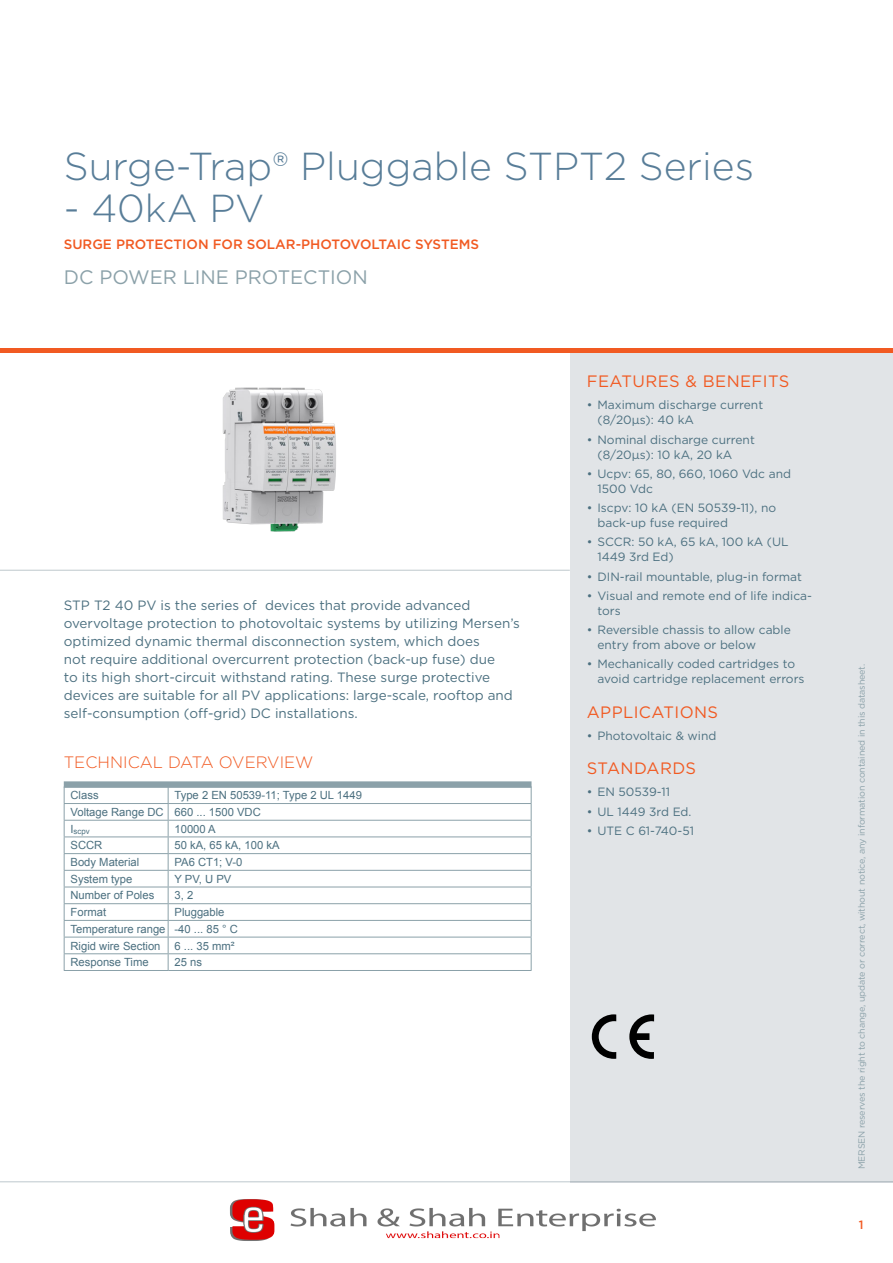
<style>
.page{position:relative;width:893px;height:1263px;background:#fff}
.page>*{position:absolute;margin:0;border:0;box-sizing:border-box;transform-origin:0 0}
.t1{font:300 39px "Gotham";color:#587d98}
.t2{font:19.5px "Gotham";color:#8ba1a9}
.t3{font:16.5px "Gotham";letter-spacing:.025em;color:#f15a22}
.t4{font:300 16.5px "Gotham";color:#f15a22}
.t5{font:13.5px/18px "Gotham";color:#4c7080}
.t6{font:500 13.5px "Gotham";color:#f15a22}
.t7{font:12px/15px "Gotham";color:#4c7080}
.t8{font:500 12px "Gotham";color:#f15a22}
.t9{font:11.25px/16.6px "Arial";color:#4c7080}
.t10{font:9px "Gotham";letter-spacing:-.015em;color:#8ba1a9}
.t11{font:7.8px "Arial";color:#4c7080}
</style>
<div class="page">
<hr style="left:0;top:1181px;width:893px;height:1px;background:#bec8cd">
<div style="left:570px;top:353px;width:323px;height:829px;background:#e1e4e7"></div>
<hr style="left:0;top:349px;width:893px;height:4px;background:#f15a22">
<hr style="left:0;top:570px;width:570px;height:1px;background:#bec8cd">
<div style="left:64px;top:781px;width:467px;height:7px;background:#8ba1a9"></div>
<hr style="left:64px;top:803px;width:104px;height:1px;background:#8ba1a9">
<hr style="left:168px;top:803px;width:363px;height:1px;background:#8ba1a9">
<hr style="left:64px;top:820px;width:104px;height:1px;background:#8ba1a9">
<hr style="left:168px;top:820px;width:363px;height:1px;background:#8ba1a9">
<hr style="left:64px;top:836px;width:104px;height:1px;background:#8ba1a9">
<hr style="left:168px;top:836px;width:363px;height:1px;background:#8ba1a9">
<hr style="left:64px;top:853px;width:104px;height:1px;background:#8ba1a9">
<hr style="left:168px;top:853px;width:363px;height:1px;background:#8ba1a9">
<hr style="left:64px;top:870px;width:104px;height:1px;background:#8ba1a9">
<hr style="left:168px;top:870px;width:363px;height:1px;background:#8ba1a9">
<hr style="left:64px;top:887px;width:104px;height:1px;background:#8ba1a9">
<hr style="left:168px;top:887px;width:363px;height:1px;background:#8ba1a9">
<hr style="left:64px;top:903px;width:104px;height:1px;background:#8ba1a9">
<hr style="left:168px;top:903px;width:363px;height:1px;background:#8ba1a9">
<hr style="left:64px;top:920px;width:104px;height:1px;background:#8ba1a9">
<hr style="left:168px;top:920px;width:363px;height:1px;background:#8ba1a9">
<hr style="left:64px;top:937px;width:104px;height:1px;background:#8ba1a9">
<hr style="left:168px;top:937px;width:363px;height:1px;background:#8ba1a9">
<hr style="left:64px;top:953px;width:104px;height:1px;background:#8ba1a9">
<svg style="left:64px;top:788px;width:1px;height:182px"></svg>
<hr style="left:64px;top:970px;width:104px;height:1px;background:#8ba1a9">
<hr style="left:168px;top:953px;width:363px;height:1px;background:#8ba1a9">
<svg style="left:168px;top:788px;width:1px;height:182px"></svg>
<svg style="left:531px;top:787px;width:1px;height:183px"></svg>
<hr style="left:168px;top:970px;width:363px;height:1px;background:#8ba1a9">
<img style="left:222px;top:387px;width:114px;height:145px">
<svg style="left:629px;top:1014px;width:25px;height:45px"></svg>
<svg style="left:592px;top:1014px;width:24px;height:45px"></svg>
<img style="left:230px;top:1199px;width:426px;height:42px">
<h1 class="t1" style="left:64px;top:142px;width:692px">Surge-Trap® Pluggable STPT2 Series</h1>
<h1 class="t1" style="left:64px;top:184px;width:202px">- 40kA PV</h1>
<p class="t6" style="left:64px;top:235px;width:417px">SURGE PROTECTION FOR SOLAR-PHOTOVOLTAIC SYSTEMS</p>
<h2 class="t2" style="left:64px;top:264px;width:306px">DC POWER LINE PROTECTION</h2>
<p class="t5" style="left:64px;top:596px;width:458px">STP T2 40 PV is the series of devices that provide advanced overvoltage protection to photovoltaic systems by utilizing Mersen’s optimized dynamic thermal disconnection system, which does<br>not require additional overcurrent protection (back-up fuse) due<br>to its high short-circuit withstand rating. These surge protective devices are suitable for all PV applications: large-scale, rooftop and self-consumption (off-grid) DC installations.</p>
<h3 class="t4" style="left:64px;top:751px;width:251px">TECHNICAL DATA OVERVIEW</h3>
<p class="t9" style="left:71px;top:787px;width:30px">Class</p>
<p class="t9" style="left:71px;top:787px;width:293px;text-indent:104px">Type 2 EN 50539-11; Type 2 UL 1449<br>Voltage Range DC 660 ... 1500 VDC</p>
<p class="t11" style="left:71px;top:826px;width:21px"><sup>I</sup>scpv</p>
<p class="t9" style="left:175px;top:820px;width:43px">10000 A</p>
<p class="t9" style="left:71px;top:837px;width:33px">SCCR</p>
<p class="t9" style="left:175px;top:837px;width:107px">50 kA, 65 kA, 100 kA</p>
<p class="t9" style="left:71px;top:854px;width:70px">Body Material</p>
<p class="t9" style="left:175px;top:854px;width:69px">PA6 CT1; V-0</p>
<p class="t9" style="left:71px;top:870px;width:63px">System type</p>
<p class="t9" style="left:175px;top:870px;width:58px">Y PV, U PV</p>
<p class="t9" style="left:71px;top:887px;width:85px">Number of Poles</p>
<p class="t9" style="left:175px;top:887px;width:20px">3, 2</p>
<p class="t9" style="left:71px;top:904px;width:37px">Format</p>
<p class="t9" style="left:71px;top:904px;width:169px;text-indent:104px">Pluggable<br>Temperature range -40 ... 85 ° C<br>Rigid wire Section 6 ... 35 mm²<br>Response Time</p>
<p class="t9" style="left:175px;top:954px;width:29px">25 ns</p>
<h3 class="t3" style="left:587px;top:371px;width:204px">FEATURES &amp; BENEFITS</h3>
<p class="t7" style="left:597px;top:397px;width:167px;text-indent:-11px">• Maximum discharge current (8/20μs): 40 kA</p>
<p class="t7" style="left:597px;top:432px;width:159px;text-indent:-11px">• Nominal discharge current (8/20μs): 10 kA, 20 kA</p>
<p class="t7" style="left:597px;top:466px;width:195px;text-indent:-11px">• Ucpv: 65, 80, 660, 1060 Vdc and<br>1500 Vdc</p>
<p class="t7" style="left:597px;top:500px;width:180px;text-indent:-11px">• Iscpv: 10 kA (EN 50539-11), no back-up fuse required</p>
<p class="t7" style="left:597px;top:534px;width:193px;text-indent:-11px">• SCCR: 50 kA, 65 kA, 100 kA (UL<br>1449 3rd Ed)</p>
<p class="t7" style="left:587px;top:569px;width:217px">• DIN-rail mountable, plug-in format</p>
<p class="t7" style="left:597px;top:588px;width:216px;text-indent:-11px">• Visual and remote end of life indica&shy;tors</p>
<p class="t7" style="left:597px;top:622px;width:195px;text-indent:-11px">• Reversible chassis to allow cable entry from above or below</p>
<p class="t7" style="left:597px;top:656px;width:209px;text-indent:-11px">• Mechanically coded cartridges to avoid cartridge replacement errors</p>
<h3 class="t3" style="left:587px;top:701px;width:133px">APPLICATIONS</h3>
<p class="t7" style="left:587px;top:728px;width:131px">• Photovoltaic &amp; wind</p>
<h3 class="t3" style="left:587px;top:758px;width:111px">STANDARDS</h3>
<p class="t7" style="left:587px;top:784px;width:85px">• EN 50539-11</p>
<p class="t7" style="left:587px;top:803px;width:106px">• UL 1449 3rd Ed.</p>
<p class="t7" style="left:587px;top:823px;width:109px">• UTE C 61-740-51</p>
<p class="t10" style="left:856px;top:1169px;width:507px;rotate:-90deg">MERSEN reserves the right to change, update or correct, without notice, any information contained in this datasheet.</p>
<p class="t8" style="left:859px;top:1217px;width:6px">1</p>
</div>
